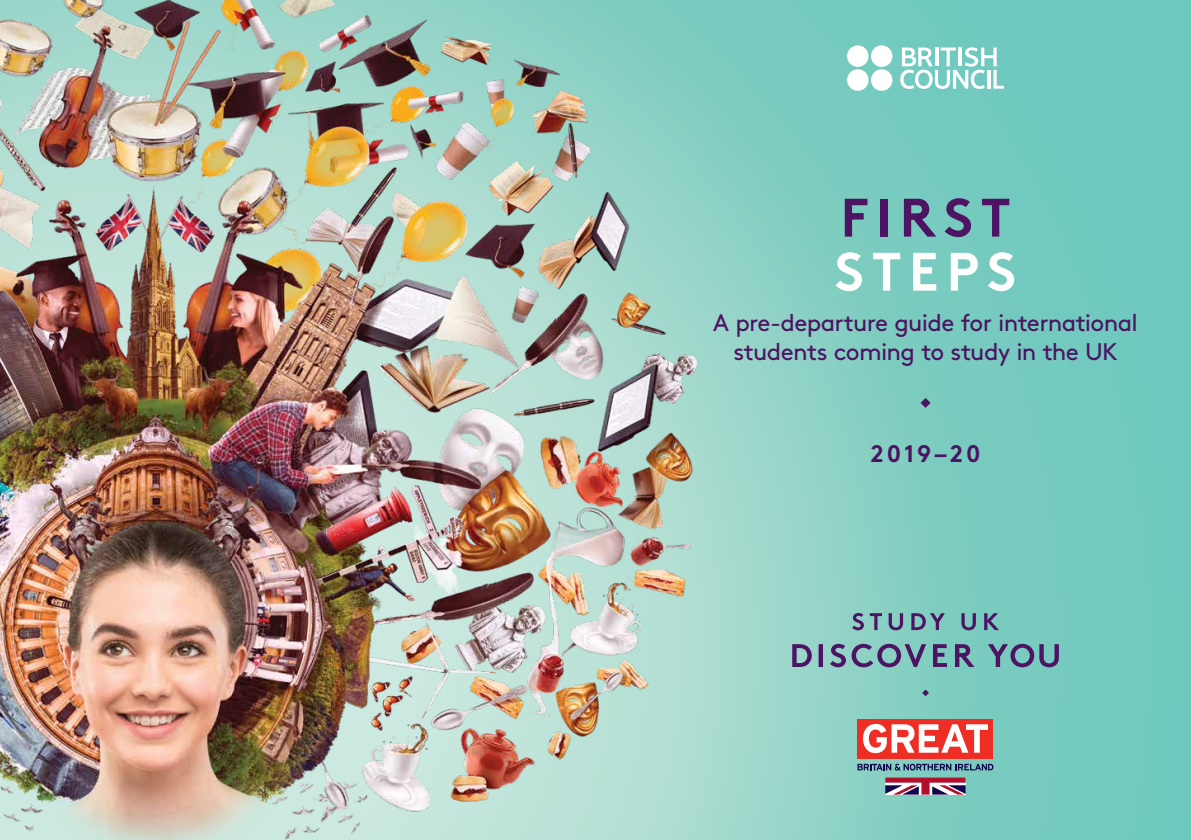
<style>
.page{position:relative;width:1191px;height:840px;background:#fff}
.page>*{position:absolute;margin:0;border:0;box-sizing:border-box;transform-origin:0 0}
.t1{font:700 54px "Brown Pro";letter-spacing:.145em;color:#4c1463}
.t2{font:700 54px "Brown Pro";letter-spacing:.145em;color:#fff}
.t3{font:24px/28.8px "Brown Pro";letter-spacing:-.03em;color:#4c1463;text-align:center}
.t4{font:700 24px "Brown Pro";letter-spacing:.13em;color:#4c1463}
</style>
<div class="page">
<svg style="left:847px;top:0;width:344px;height:839px;background:#75cabf"></svg>
<img style="left:0;top:0;width:847px;height:839px">
<svg style="left:920px;top:397px;width:10px;height:10px"></svg>
<svg style="left:792px;top:643px;width:19px;height:23px"></svg>
<svg style="left:818px;top:643px;width:5px;height:23px"></svg>
<svg style="left:830px;top:643px;width:96px;height:24px;background:#748da1"></svg>
<svg style="left:933px;top:643px;width:14px;height:23px"></svg>
<svg style="left:955px;top:643px;width:19px;height:23px"></svg>
<svg style="left:988px;top:643px;width:71px;height:24px;background:#67869c"></svg>
<svg style="left:852px;top:612px;width:30px;height:18px"></svg>
<svg style="left:888px;top:613px;width:15px;height:17px"></svg>
<svg style="left:911px;top:613px;width:33px;height:16px"></svg>
<svg style="left:961px;top:613px;width:15px;height:17px"></svg>
<svg style="left:984px;top:613px;width:15px;height:16px"></svg>
<svg style="left:922px;top:689px;width:7px;height:6px"></svg>
<div style="left:857px;top:718px;width:136px;height:39px;background:#ee2e24"></div>
<svg style="left:863px;top:723px;width:125px;height:29px"></svg>
<svg style="left:885px;top:776px;width:80px;height:18px"></svg>
<svg style="left:857px;top:763px;width:136px;height:7px"></svg>
<svg style="left:900px;top:47px;width:104px;height:42px"></svg>
<div style="left:871px;top:45px;width:21px;height:22px;background:#fff;border-radius:50%"></div>
<div style="left:847px;top:45px;width:21px;height:22px;background:#fff;border-radius:50%"></div>
<div style="left:871px;top:69px;width:21px;height:22px;background:#fff;border-radius:50%"></div>
<div style="left:847px;top:69px;width:21px;height:22px;background:#fff;border-radius:50%"></div>
<h1 class="t1" style="left:840px;top:174px;width:172px">FIRST</h1>
<h1 class="t2" style="left:835px;top:228px;width:183px">STEPS</h1>
<p class="t3" style="left:713px;top:306px;width:426px">A pre-departure guide for international students coming to study in the UK</p>
<p class="t4" style="left:870px;top:434px;width:112px">2019–20</p>
</div>
